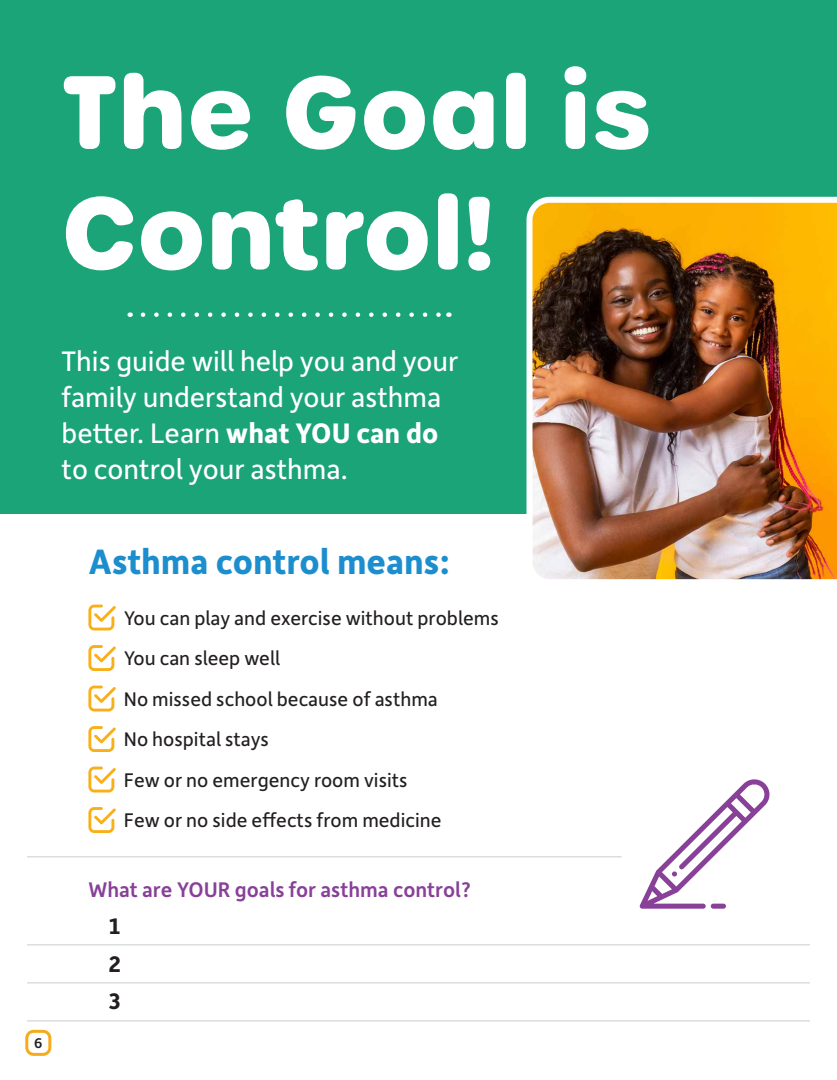
<style>
.page{position:relative;width:837px;height:1080px;background:#fff}
.page>*{position:absolute;margin:0;border:0;box-sizing:border-box;transform-origin:0 0}
.t1{font:700 100.5px/120.6px "Urbane Rounded";color:#fff}
.t2{font:700 37.5px "Depot New";color:#1c8ece}
.t3{font:30px/36px "Depot New";color:#fff}
.t4{font:700 24px "Depot New";color:#231f20}
.t5{font:500 22.5px "Depot New";color:#884098}
.t6{font:21px "Depot New";color:#231f20}
.t7{font:500 15px "Depot New";color:#231f20}
.s1{font-weight:700}
</style>
<div class="page">
<div style="left:0;top:0;width:837px;height:514px;background:#1ba477"></div>
<svg style="left:88px;top:605px;width:28px;height:26px"></svg>
<svg style="left:88px;top:645px;width:28px;height:26px"></svg>
<svg style="left:88px;top:686px;width:28px;height:26px"></svg>
<svg style="left:88px;top:726px;width:28px;height:26px"></svg>
<svg style="left:88px;top:767px;width:28px;height:26px"></svg>
<svg style="left:88px;top:807px;width:28px;height:26px"></svg>
<svg style="left:143px;top:312px;width:298px;height:5px"></svg>
<hr style="left:27px;top:856px;width:595px;height:2px;background:#dcdddf">
<hr style="left:27px;top:944px;width:783px;height:2px;background:#dcdddf">
<hr style="left:27px;top:982px;width:783px;height:2px;background:#dcdddf">
<hr style="left:27px;top:1020px;width:783px;height:2px;background:#dcdddf">
<img style="left:526px;top:197px;width:311px;height:383px">
<svg style="left:639px;top:779px;width:131px;height:130px"></svg>
<div style="left:25px;top:1030px;width:26px;height:26px;border:3px solid #f6ab1b;border-radius:7px"></div>
<p class="t1" style="left:62px;top:53px;width:592px">The Goal is<br>Control!</p>
<p class="t3" style="left:62px;top:342px;width:398px">This guide will help you and your family understand your asthma better. Learn <span class="s1">what YOU can do</span></p>
<p class="t3" style="left:62px;top:450px;width:288px">to control your asthma.</p>
<p class="t7" style="left:34px;top:1033px;width:10px">6</p>
<p class="t2" style="left:88px;top:537px;width:363px">Asthma control means:</p>
<p class="t6" style="left:124px;top:604px;width:376px">You can play and exercise without problems</p>
<p class="t6" style="left:124px;top:644px;width:158px">You can sleep well</p>
<p class="t6" style="left:124px;top:685px;width:316px">No missed school because of asthma</p>
<p class="t6" style="left:124px;top:725px;width:147px">No hospital stays</p>
<p class="t6" style="left:124px;top:766px;width:285px">Few or no emergency room visits</p>
<p class="t6" style="left:124px;top:806px;width:319px">Few or no side effects from medicine</p>
<p class="t5" style="left:88px;top:874px;width:384px">What are YOUR goals for asthma control?</p>
<p class="t4" style="left:109px;top:910px;width:13px">1</p>
<p class="t4" style="left:109px;top:948px;width:14px">2</p>
<p class="t4" style="left:109px;top:985px;width:14px">3</p>
</div>
